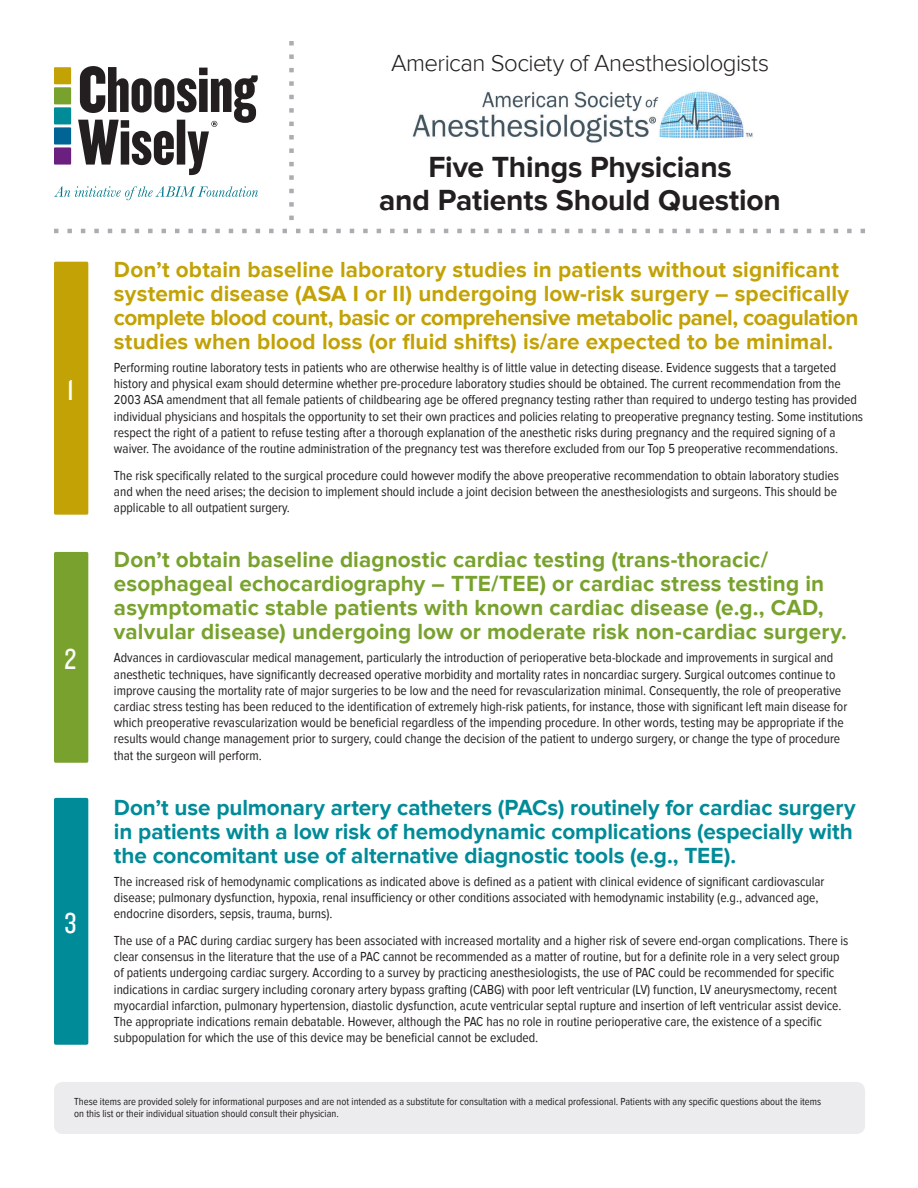
<style>
.page{position:relative;width:918px;height:1188px;background:#fff}
.page>*{position:absolute;margin:0;border:0;box-sizing:border-box;transform-origin:0 0}
.t1{font:700 30px/33px "Proxima Nova";letter-spacing:-.005em;color:#231f20;text-align:center}
.t2{font:30px "Knockout 29 Junior Ltweight";color:#fff}
.t3{font:300 24px "Proxima Nova";letter-spacing:-.025em;color:#231f20}
.t4{font:700 22.5px/24px "Proxima Nova";letter-spacing:.005em;color:#c2a205}
.t5{font:700 22.5px/24px "Proxima Nova";letter-spacing:.005em;color:#78a22d}
.t6{font:700 22.5px/24px "Proxima Nova";letter-spacing:-.005em;color:#008b98}
.t7{font:13.5px/16.2px "Proxima Nova Cond";color:#231f20}
.t8{font:10.5px/12px "Proxima Nova Cond";color:#231f20}
</style>
<div class="page">
<svg style="left:54px;top:229px;width:811px;height:4px"></svg>
<svg style="left:289px;top:41px;width:5px;height:179px"></svg>
<div style="left:54px;top:67px;width:17px;height:17px;background:#c2a205"></div>
<div style="left:54px;top:87px;width:17px;height:17px;background:#78a22d"></div>
<div style="left:54px;top:107px;width:17px;height:17px;background:#008b98"></div>
<div style="left:54px;top:127px;width:17px;height:18px;background:#006494"></div>
<div style="left:54px;top:147px;width:17px;height:18px;background:#6b1f7e"></div>
<svg style="left:78px;top:66px;width:180px;height:109px"></svg>
<svg style="left:54px;top:186px;width:204px;height:14px"></svg>
<img style="left:412px;top:91px;width:341px;height:52px">
<div style="left:54px;top:798px;width:34px;height:247px;background:#008b98;border-radius:2px"></div>
<div style="left:54px;top:262px;width:34px;height:253px;background:#c2a205;border-radius:2px"></div>
<div style="left:54px;top:552px;width:34px;height:211px;background:#78a22d;border-radius:2px"></div>
<div style="left:54px;top:1082px;width:811px;height:52px;background:#ececee;border-radius:9px"></div>
<h2 class="t3" style="left:391px;top:49px;width:380px">American Society of Anesthesiologists</h2>
<h1 class="t2" style="left:67px;top:371px;width:8px">1</h1>
<h1 class="t2" style="left:65px;top:640px;width:13px">2</h1>
<h1 class="t2" style="left:65px;top:904px;width:13px">3</h1>
<h1 class="t1" style="left:379px;top:151px;width:403px">Five Things Physicians<br>and Patients Should Question</h1>
<p class="t4" style="left:114px;top:258px;width:746px">Don’t obtain baseline laboratory studies in patients without significant systemic disease (ASA I or II) undergoing low-risk surgery – specifically complete blood count, basic or comprehensive metabolic panel, coagulation studies when blood loss (or fluid shifts) is/are expected to be minimal.</p>
<p class="t7" style="left:114px;top:360px;width:751px">Performing routine laboratory tests in patients who are otherwise healthy is of little value in detecting disease. Evidence suggests that a targeted history and physical exam should determine whether pre-procedure laboratory studies should be obtained. The current recommendation from the 2003 ASA amendment that all female patients of childbearing age be offered pregnancy testing rather than required to undergo testing has provided individual physicians and hospitals the opportunity to set their own practices and policies relating to preoperative pregnancy testing. Some institutions respect the right of a patient to refuse testing after a thorough explanation of the anesthetic risks during pregnancy and the required signing of a waiver. The avoidance of the routine administration of the pregnancy test was therefore excluded from our Top 5 preoperative recommendations.</p>
<p class="t7" style="left:114px;top:468px;width:727px">The risk specifically related to the surgical procedure could however modify the above preoperative recommendation to obtain laboratory studies and when the need arises; the decision to implement should include a joint decision between the anesthesiologists and surgeons. This should be applicable to all outpatient surgery.</p>
<p class="t5" style="left:114px;top:548px;width:734px">Don’t obtain baseline diagnostic cardiac testing (trans-thoracic/ esophageal echocardiography – TTE/TEE) or cardiac stress testing in asymptomatic stable patients with known cardiac disease (e.g., CAD, valvular disease) undergoing low or moderate risk non-cardiac surgery.</p>
<p class="t7" style="left:114px;top:650px;width:735px">Advances in cardiovascular medical management, particularly the introduction of perioperative beta-blockade and improvements in surgical and anesthetic techniques, have significantly decreased operative morbidity and mortality rates in noncardiac surgery. Surgical outcomes continue to improve causing the mortality rate of major surgeries to be low and the need for revascularization minimal. Consequently, the role of preoperative cardiac stress testing has been reduced to the identification of extremely high-risk patients, for instance, those with significant left main disease for which preoperative revascularization would be beneficial regardless of the impending procedure. In other words, testing may be appropriate if the results would change management prior to surgery, could change the decision of the patient to undergo surgery, or change the type of procedure that the surgeon will perform.</p>
<h3 class="t6" style="left:114px;top:796px;width:743px">Don’t use pulmonary artery catheters (PACs) routinely for cardiac surgery in patients with a low risk of hemodynamic complications (especially with the concomitant use of alternative diagnostic tools (e.g., TEE).</h3>
<p class="t7" style="left:114px;top:873px;width:712px">The increased risk of hemodynamic complications as indicated above is defined as a patient with clinical evidence of significant cardiovascular disease; pulmonary dysfunction, hypoxia, renal insufficiency or other conditions associated with hemodynamic instability (e.g., advanced age, endocrine disorders, sepsis, trauma, burns).</p>
<p class="t7" style="left:114px;top:933px;width:736px">The use of a PAC during cardiac surgery has been associated with increased mortality and a higher risk of severe end-organ complications. There is clear consensus in the literature that the use of a PAC cannot be recommended as a matter of routine, but for a definite role in a very select group of patients undergoing cardiac surgery. According to a survey by practicing anesthesiologists, the use of PAC could be recommended for specific indications in cardiac surgery including coronary artery bypass grafting (CABG) with poor left ventricular (LV) function, LV aneurysmectomy, recent myocardial infarction, pulmonary hypertension, diastolic dysfunction, acute ventricular septal rupture and insertion of left ventricular assist device.<br>The appropriate indications remain debatable. However, although the PAC has no role in routine perioperative care, the existence of a specific subpopulation for which the use of this device may be beneficial cannot be excluded.</p>
<p class="t8" style="left:74px;top:1096px;width:748px">These items are provided solely for informational purposes and are not intended as a substitute for consultation with a medical professional. Patients with any specific questions about the items on this list or their individual situation should consult their physician.</p>
</div>
